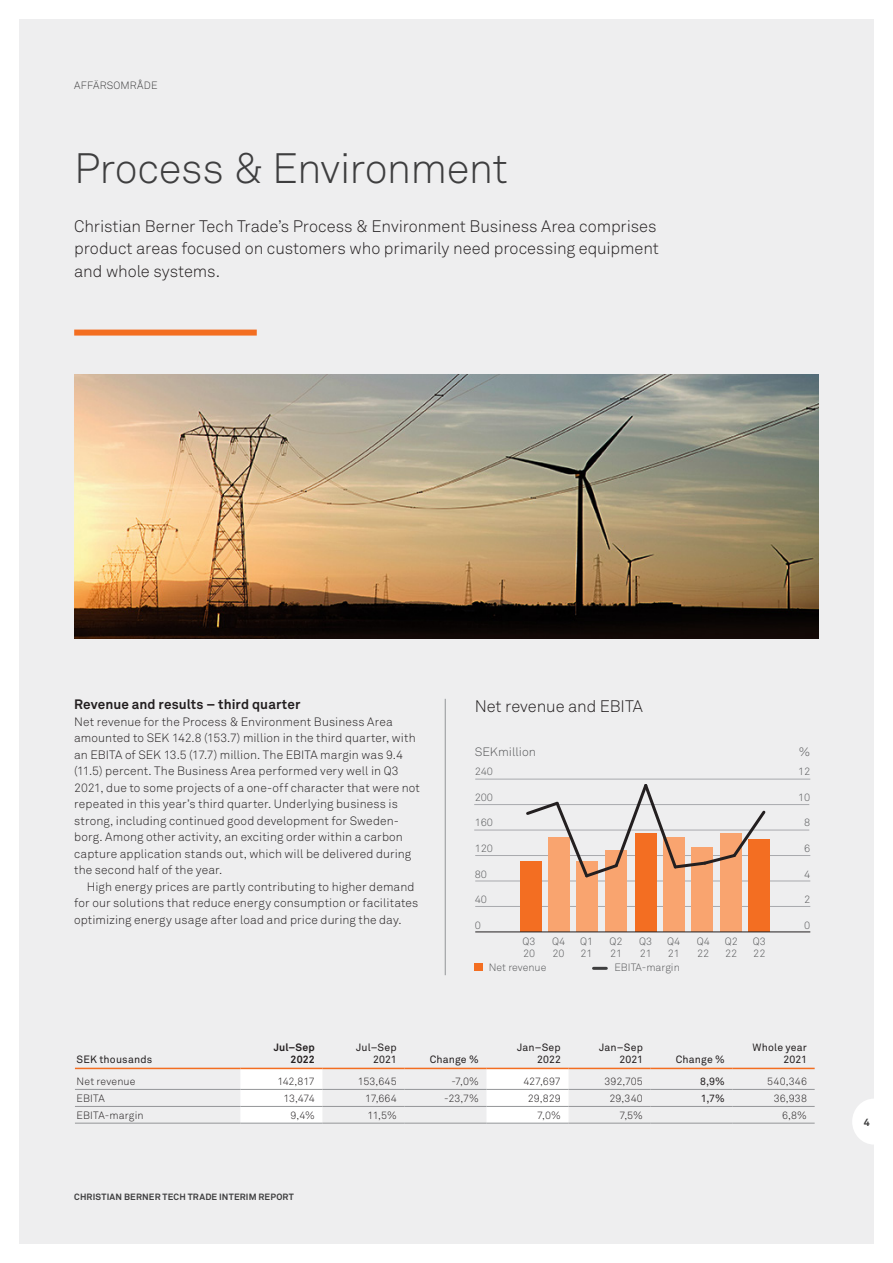
<style>
.page{position:relative;width:893px;height:1263px;background:#fff}
.page>*{position:absolute;margin:0;border:0;box-sizing:border-box;transform-origin:0 0}
.F_07_Huvudrubrik{font:42px "Akkurat Light Pro";letter-spacing:-.015em;color:#3e3e3f}
.F_09_Ingress{font:16.5px "Akkurat Light Pro";letter-spacing:-.005em;color:#231f20}
.F_17_T_RUBRIK{font:16.5px "Akkurat Light Pro";letter-spacing:-.005em;color:#231f20}
.F_03_Mell_1{font:700 13.5px "Akkurat Pro";letter-spacing:.01em;color:#231f20}
.F_01_Bröd_u_indrag{font:12px/16.5px "Akkurat Light Pro";letter-spacing:.01em;color:#231f20}
.F_02_Bröd_m_indrag{font:12px/16.5px "Akkurat Light Pro";letter-spacing:.01em;color:#231f20}
.t1{font:12px "Akkurat Light Pro";letter-spacing:-.005em;color:#57585a}
.F_14_T_TEXT{font:10.5px "Akkurat Light Pro";letter-spacing:.01em;color:#231f20}
.t2{font:10.5px/12.6px "Akkurat Light Pro";color:#57585a}
.F_16_T_HUVUD{font:10.5px/12px "Akkurat Pro";letter-spacing:.015em;color:#231f20;text-align:right}
.XX_Avsnittrubrik_VER{font:10.5px "Akkurat Light Pro";letter-spacing:.02em;color:#3e3e3f}
.F_16_T_HUVUD_FET{font:700 10.5px/12px "Akkurat Pro";letter-spacing:.01em;color:#231f20;text-align:right}
.F_14_T_TEXT-2{font:10.5px "Akkurat Pro";color:#231f20}
.t3{font:700 10.5px "Akkurat Pro";color:#3e3e3f}
.t4{font:700 9px "Akkurat Pro";letter-spacing:.02em;color:#3e3e3f}
</style>
<div class="page">
<div style="left:19px;top:19px;width:855px;height:1225px;background:#eeeeef"></div>
<svg style="left:852px;top:1099px;width:22px;height:45px"></svg>
<div style="left:74px;top:330px;width:183px;height:6px;background:#f36e21"></div>
<hr style="left:445px;top:699px;width:1px;height:276px;background:#939598">
<svg style="left:240px;top:1069px;width:328px;height:54px"></svg>
<hr style="left:75px;top:1089px;width:165px;height:1px;background:#939598">
<hr style="left:240px;top:1089px;width:82px;height:1px;background:#939598">
<hr style="left:322px;top:1089px;width:82px;height:1px;background:#939598">
<hr style="left:404px;top:1089px;width:82px;height:1px;background:#939598">
<hr style="left:486px;top:1089px;width:82px;height:1px;background:#939598">
<hr style="left:568px;top:1089px;width:83px;height:1px;background:#939598">
<hr style="left:651px;top:1089px;width:82px;height:1px;background:#939598">
<hr style="left:733px;top:1089px;width:82px;height:1px;background:#939598">
<hr style="left:75px;top:1106px;width:165px;height:1px;background:#939598">
<hr style="left:240px;top:1106px;width:82px;height:1px;background:#939598">
<hr style="left:322px;top:1106px;width:82px;height:1px;background:#939598">
<hr style="left:404px;top:1106px;width:82px;height:1px;background:#939598">
<hr style="left:486px;top:1106px;width:82px;height:1px;background:#939598">
<hr style="left:568px;top:1106px;width:83px;height:1px;background:#939598">
<hr style="left:651px;top:1106px;width:82px;height:1px;background:#939598">
<hr style="left:733px;top:1106px;width:82px;height:1px;background:#939598">
<hr style="left:75px;top:1123px;width:165px;height:1px;background:#939598">
<hr style="left:240px;top:1123px;width:82px;height:1px;background:#939598">
<hr style="left:322px;top:1123px;width:82px;height:1px;background:#939598">
<hr style="left:404px;top:1123px;width:82px;height:1px;background:#939598">
<hr style="left:486px;top:1123px;width:82px;height:1px;background:#939598">
<hr style="left:568px;top:1123px;width:83px;height:1px;background:#939598">
<hr style="left:651px;top:1123px;width:82px;height:1px;background:#939598">
<hr style="left:733px;top:1123px;width:82px;height:1px;background:#939598">
<hr style="left:75px;top:1068px;width:165px;height:1px;background:#f36e21">
<hr style="left:568px;top:1068px;width:83px;height:1px;background:#f36e21">
<hr style="left:651px;top:1068px;width:82px;height:1px;background:#f36e21">
<hr style="left:733px;top:1068px;width:82px;height:1px;background:#f36e21">
<hr style="left:240px;top:1068px;width:82px;height:1px;background:#f36e21">
<hr style="left:322px;top:1068px;width:82px;height:1px;background:#f36e21">
<hr style="left:404px;top:1068px;width:82px;height:1px;background:#f36e21">
<hr style="left:486px;top:1068px;width:82px;height:1px;background:#f36e21">
<hr style="left:475px;top:779px;width:335px;height:1px;background:#a8a9ad">
<hr style="left:474px;top:804px;width:335px;height:1px;background:#a8a9ad">
<hr style="left:474px;top:830px;width:335px;height:1px;background:#a8a9ad">
<hr style="left:475px;top:881px;width:335px;height:1px;background:#a8a9ad">
<hr style="left:475px;top:855px;width:335px;height:1px;background:#a8a9ad">
<hr style="left:475px;top:906px;width:335px;height:1px;background:#a8a9ad">
<svg style="left:593px;top:967px;width:13px;height:3px"></svg>
<div style="left:475px;top:964px;width:8px;height:7px;background:#f36e21"></div>
<div style="left:520px;top:862px;width:21px;height:70px;background:#f36e22"></div>
<div style="left:548px;top:837px;width:21px;height:95px;background:#f9a46f"></div>
<div style="left:576px;top:862px;width:21px;height:70px;background:#f9a46f"></div>
<div style="left:605px;top:850px;width:22px;height:82px;background:#f9a46f"></div>
<div style="left:663px;top:837px;width:21px;height:95px;background:#f9a46f"></div>
<div style="left:721px;top:833px;width:21px;height:99px;background:#f9a46f"></div>
<div style="left:635px;top:833px;width:21px;height:99px;background:#f36e22"></div>
<div style="left:749px;top:839px;width:21px;height:93px;background:#f36e22"></div>
<div style="left:691px;top:847px;width:21px;height:85px;background:#f9a46f"></div>
<hr style="left:475px;top:932px;width:335px;height:1px;background:#231f20">
<svg style="left:524px;top:784px;width:244px;height:96px"></svg>
<img style="left:75px;top:375px;width:743px;height:263px">
<p class="XX_Avsnittrubrik_VER" style="left:74px;top:79px;width:85px">AFFÄRSOMRÅDE</p>
<p class="F_07_Huvudrubrik" style="left:74px;top:143px;width:435px">Process &amp; Environment</p>
<p class="F_09_Ingress" style="left:74px;top:216px;width:584px">Christian Berner Tech Trade’s Process &amp; Environment Business Area comprises</p>
<p class="F_09_Ingress" style="left:74px;top:238px;width:586px">product areas focused on customers who primarily need processing equipment</p>
<p class="F_09_Ingress" style="left:74px;top:261px;width:147px">and whole systems.</p>
<p class="F_03_Mell_1" style="left:74px;top:696px;width:228px">Revenue and results – third quarter</p>
<p class="F_01_Bröd_u_indrag" style="left:74px;top:714px;width:347px">Net revenue for the Process &amp; Environment Business Area amounted to SEK 142.8 (153.7) million in the third quarter, with an EBITA of SEK 13.5 (17.7) million. The EBITA margin was 9.4 (11.5) percent. The Business Area performed very well in Q3<br>2021, due to some projects of a one-off character that were not repeated in this year’s third quarter. Underlying business is strong, including continued good development for Sweden&shy;borg. Among other activity, an exciting order within a carbon capture application stands out, which will be delivered during the second half of the year.</p>
<p class="F_02_Bröd_m_indrag" style="left:74px;top:879px;width:346px;text-indent:13px">High energy prices are partly contributing to higher demand for our solutions that reduce energy consumption or facilitates optimizing energy usage after load and price during the day.</p>
<p class="F_17_T_RUBRIK" style="left:475px;top:696px;width:170px">Net revenue and EBITA</p>
<p class="t1" style="left:475px;top:745px;width:63px">SEKmillion</p>
<p class="t2" style="left:475px;top:791px;width:20px">200</p>
<p class="t2" style="left:475px;top:817px;width:20px">160</p>
<p class="t2" style="left:475px;top:842px;width:20px">120</p>
<p class="t2" style="left:475px;top:868px;width:14px">80</p>
<p class="t2" style="left:475px;top:765px;width:20px">240</p>
<p class="t1" style="left:799px;top:745px;width:13px">%</p>
<p class="t2" style="left:798px;top:765px;width:14px">12</p>
<p class="t2" style="left:798px;top:791px;width:14px">10</p>
<p class="t2" style="left:804px;top:817px;width:8px">8</p>
<p class="t2" style="left:804px;top:842px;width:8px">6</p>
<p class="t2" style="left:804px;top:868px;width:8px">4</p>
<p class="t2" style="left:475px;top:893px;width:14px">40</p>
<p class="t2" style="left:804px;top:893px;width:8px">2</p>
<p class="t2" style="left:523px;top:935px;width:14px">Q3<br>20</p>
<p class="t2" style="left:753px;top:935px;width:14px">Q3<br>22</p>
<p class="t2" style="left:475px;top:919px;width:8px">0</p>
<p class="t2" style="left:804px;top:919px;width:8px">0</p>
<p class="t2" style="left:552px;top:935px;width:14px">Q4<br>20</p>
<p class="t2" style="left:580px;top:935px;width:14px">Q1<br>21</p>
<p class="t2" style="left:610px;top:935px;width:14px">Q2<br>21</p>
<p class="t2" style="left:667px;top:935px;width:14px">Q4<br>21</p>
<p class="t2" style="left:725px;top:935px;width:14px">Q2<br>22</p>
<p class="t2" style="left:639px;top:935px;width:14px">Q3<br>21</p>
<p class="t2" style="left:697px;top:935px;width:14px">Q4<br>22</p>
<p class="t2" style="left:489px;top:961px;width:59px">Net revenue</p>
<p class="t2" style="left:614px;top:961px;width:67px">EBITA-margin</p>
<p class="F_16_T_HUVUD" style="left:77px;top:1054px;width:77px">SEK thousands</p>
<p class="F_16_T_HUVUD_FET" style="left:274px;top:1041px;width:43px">Jul–Sep<br>2022</p>
<p class="F_16_T_HUVUD" style="left:356px;top:1042px;width:42px">Jul–Sep<br>2021</p>
<p class="F_16_T_HUVUD" style="left:430px;top:1054px;width:51px">Change %</p>
<p class="F_16_T_HUVUD" style="left:517px;top:1042px;width:45px">Jan–Sep<br>2022</p>
<p class="F_16_T_HUVUD" style="left:599px;top:1042px;width:45px">Jan–Sep<br>2021</p>
<p class="F_16_T_HUVUD" style="left:676px;top:1054px;width:51px">Change %</p>
<p class="F_16_T_HUVUD" style="left:752px;top:1042px;width:56px">Whole year<br>2021</p>
<p class="F_14_T_TEXT" style="left:77px;top:1075px;width:60px">Net revenue</p>
<p class="F_14_T_TEXT" style="left:277px;top:1075px;width:39px">142,817</p>
<p class="F_14_T_TEXT" style="left:358px;top:1075px;width:40px">153,645</p>
<p class="F_14_T_TEXT" style="left:451px;top:1075px;width:29px">-7,0%</p>
<p class="F_14_T_TEXT" style="left:523px;top:1075px;width:39px">427,697</p>
<p class="F_14_T_TEXT" style="left:604px;top:1075px;width:40px">392,705</p>
<p class="F_14_T_TEXT-2" style="left:700px;top:1075px;width:26px">8,9%</p>
<p class="F_14_T_TEXT" style="left:767px;top:1075px;width:41px">540,346</p>
<p class="F_14_T_TEXT" style="left:77px;top:1092px;width:30px">EBITA</p>
<p class="F_14_T_TEXT" style="left:284px;top:1092px;width:33px">13,474</p>
<p class="F_14_T_TEXT" style="left:365px;top:1092px;width:33px">17,664</p>
<p class="F_14_T_TEXT" style="left:444px;top:1092px;width:36px">-23,7%</p>
<p class="F_14_T_TEXT" style="left:528px;top:1092px;width:34px">29,829</p>
<p class="F_14_T_TEXT" style="left:609px;top:1092px;width:35px">29,340</p>
<p class="F_14_T_TEXT-2" style="left:701px;top:1092px;width:26px">1,7%</p>
<p class="F_14_T_TEXT" style="left:774px;top:1092px;width:35px">36,938</p>
<p class="F_14_T_TEXT" style="left:77px;top:1109px;width:68px">EBITA-margin</p>
<p class="F_14_T_TEXT" style="left:290px;top:1109px;width:26px">9,4%</p>
<p class="F_14_T_TEXT" style="left:368px;top:1109px;width:31px">11,5%</p>
<p class="F_14_T_TEXT" style="left:537px;top:1109px;width:25px">7,0%</p>
<p class="F_14_T_TEXT" style="left:619px;top:1109px;width:25px">7,5%</p>
<p class="F_14_T_TEXT" style="left:782px;top:1109px;width:26px">6,8%</p>
<p class="t4" style="left:74px;top:1191px;width:221px">CHRISTIAN BERNER TECH TRADE INTERIM REPORT</p>
<p class="t3" style="left:864px;top:1116px;width:7px">4</p>
</div>
